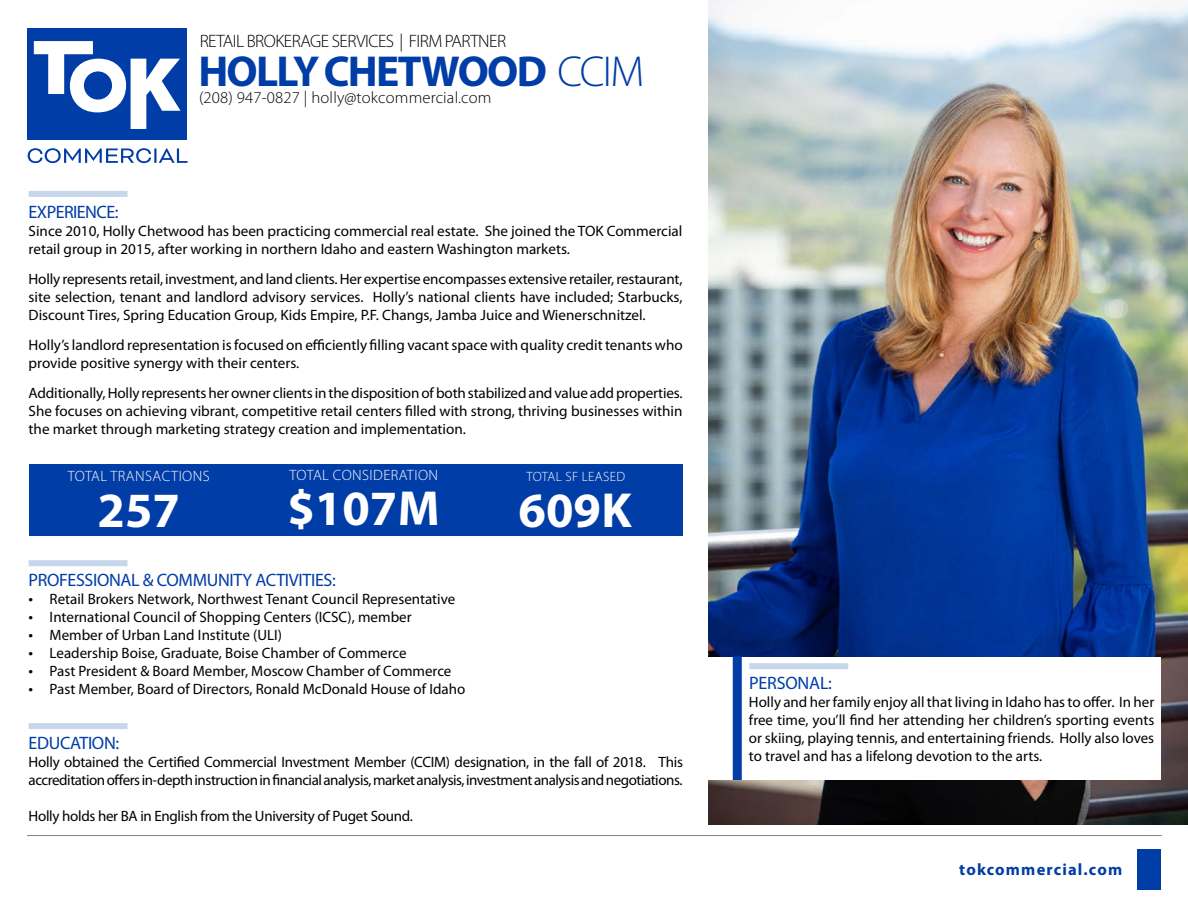
<style>
.page{position:relative;width:1188px;height:918px;background:#fff}
.page>*{position:absolute;margin:0;border:0;box-sizing:border-box;transform-origin:0 0}
.t1{font:700 49.5px "Myriad Pro";color:#fff}
.t2{font:700 43.5px "Myriad Pro";letter-spacing:-.04em;color:#003da6}
.t3{font:18px "Myriad Pro";letter-spacing:-.02em;color:#003da6}
.t4{font:300 18px "Myriad Pro";letter-spacing:-.03em;color:#000}
.t5{font:300 16.5px "Myriad Pro";letter-spacing:.01em;color:#000}
.t6{font:700 16.5px "Myriad Pro";letter-spacing:.07em;color:#003da6}
.t7{font:15px/18px "Myriad Pro";color:#000;text-align:justify}
.t8{font:15px/18px "Myriad Pro";letter-spacing:-.03em;color:#000}
.t9{font:15px "Myriad Pro";letter-spacing:-.02em;color:#000}
.t10{font:300 15px "Myriad Pro";letter-spacing:.03em;color:#fff}
.t11{font:300 13.5px "Myriad Pro";letter-spacing:.03em;color:#fff}
.s1{font-weight:300}
.s2{font-size:16.5px}
</style>
<div class="page">
<div style="left:27px;top:28px;width:160px;height:111px;background:#003da6"></div>
<svg style="left:28px;top:148px;width:160px;height:15px"></svg>
<svg style="left:34px;top:41px;width:147px;height:87px"></svg>
<img style="left:708px;top:0;width:480px;height:825px">
<hr style="left:27px;top:835px;width:1135px;height:1px;background:#828487">
<div style="left:1137px;top:850px;width:24px;height:40px;background:#003da6"></div>
<div style="left:29px;top:464px;width:653px;height:72px;background:#003da6"></div>
<div style="left:708px;top:657px;width:453px;height:123px;background:#fff"></div>
<div style="left:733px;top:656px;width:9px;height:124px;background:#003da6"></div>
<div style="left:29px;top:191px;width:98px;height:6px;background:#c6d7ec"></div>
<div style="left:29px;top:560px;width:98px;height:6px;background:#c6d7ec"></div>
<div style="left:749px;top:663px;width:99px;height:6px;background:#c6d7ec"></div>
<div style="left:29px;top:723px;width:98px;height:6px;background:#c6d7ec"></div>
<p class="t4" style="left:200px;top:31px;width:308px">RETAIL BROKERAGE SERVICES | FIRM PARTNER</p>
<h2 class="t2" style="left:198px;top:46px;width:447px">HOLLY CHETWOOD <span class="s1">CCIM</span></h2>
<p class="t5" style="left:199px;top:89px;width:294px">(208) 947-0827 | holly@tokcommercial.com</p>
<p class="t3" style="left:29px;top:202px;width:91px">EXPERIENCE:</p>
<p class="t7" style="left:29px;top:222px;width:655px">Since 2010, Holly Chetwood has been practicing commercial real estate. She joined the TOK Commercial retail group in 2015, after working in northern Idaho and eastern Washington markets.</p>
<p class="t7" style="left:29px;top:270px;width:655px">Holly represents retail, investment, and land clients. Her expertise encompasses extensive retailer, restaurant, site selection, tenant and landlord advisory services. Holly’s national clients have included; Starbucks, Discount Tires, Spring Education Group, Kids Empire, P.F. Changs, Jamba Juice and Wienerschnitzel.</p>
<p class="t7" style="left:29px;top:336px;width:656px">Holly’s landlord representation is focused on efficiently filling vacant space with quality credit tenants who provide positive synergy with their centers.</p>
<p class="t7" style="left:29px;top:384px;width:656px">Additionally, Holly represents her owner clients in the disposition of both stabilized and value add properties.<br>She focuses on achieving vibrant, competitive retail centers filled with strong, thriving businesses within the market through marketing strategy creation and implementation.</p>
<p class="t10" style="left:68px;top:468px;width:143px">TOTAL TRANSACTIONS</p>
<h1 class="t1" style="left:98px;top:482px;width:84px">257</h1>
<p class="t10" style="left:290px;top:467px;width:150px">TOTAL CONSIDERATION</p>
<h1 class="t1" style="left:287px;top:481px;width:154px">$107M</h1>
<p class="t3" style="left:29px;top:570px;width:309px">PROFESSIONAL &amp; COMMUNITY ACTIVITIES:</p>
<p class="t7" style="left:29px;top:590px;width:428px"><span class="s2">•</span> Retail Brokers Network, Northwest Tenant Council Representative</p>
<p class="t7" style="left:29px;top:608px;width:385px"><span class="s2">•</span> International Council of Shopping Centers (ICSC), member</p>
<p class="t7" style="left:29px;top:626px;width:255px"><span class="s2">•</span> Member of Urban Land Institute (ULI)</p>
<p class="t7" style="left:29px;top:644px;width:380px"><span class="s2">•</span> Leadership Boise, Graduate, Boise Chamber of Commerce</p>
<p class="t7" style="left:29px;top:662px;width:424px"><span class="s2">•</span> Past President &amp; Board Member, Moscow Chamber of Commerce</p>
<p class="t7" style="left:29px;top:680px;width:438px"><span class="s2">•</span> Past Member, Board of Directors, Ronald McDonald House of Idaho</p>
<p class="t11" style="left:526px;top:469px;width:100px">TOTAL SF LEASED</p>
<h1 class="t1" style="left:519px;top:482px;width:115px">609K</h1>
<p class="t3" style="left:29px;top:733px;width:92px">EDUCATION:</p>
<p class="t8" style="left:29px;top:753px;width:656px">Holly obtained the Certified Commercial Investment Member (CCIM) designation, in the fall of 2018. This accreditation offers in-depth instruction in financial analysis, market analysis, investment analysis and negotiations.</p>
<p class="t9" style="left:29px;top:807px;width:386px">Holly holds her BA in English from the University of Puget Sound.</p>
<p class="t3" style="left:749px;top:673px;width:84px">PERSONAL:</p>
<p class="t7" style="left:749px;top:694px;width:407px">Holly and her family enjoy all that living in Idaho has to offer. In her free time, you’ll find her attending her children’s sporting events or skiing, playing tennis, and entertaining friends. Holly also loves to travel and has a lifelong devotion to the arts.</p>
<p class="t6" style="left:959px;top:860px;width:165px">tokcommercial.com</p>
</div>
